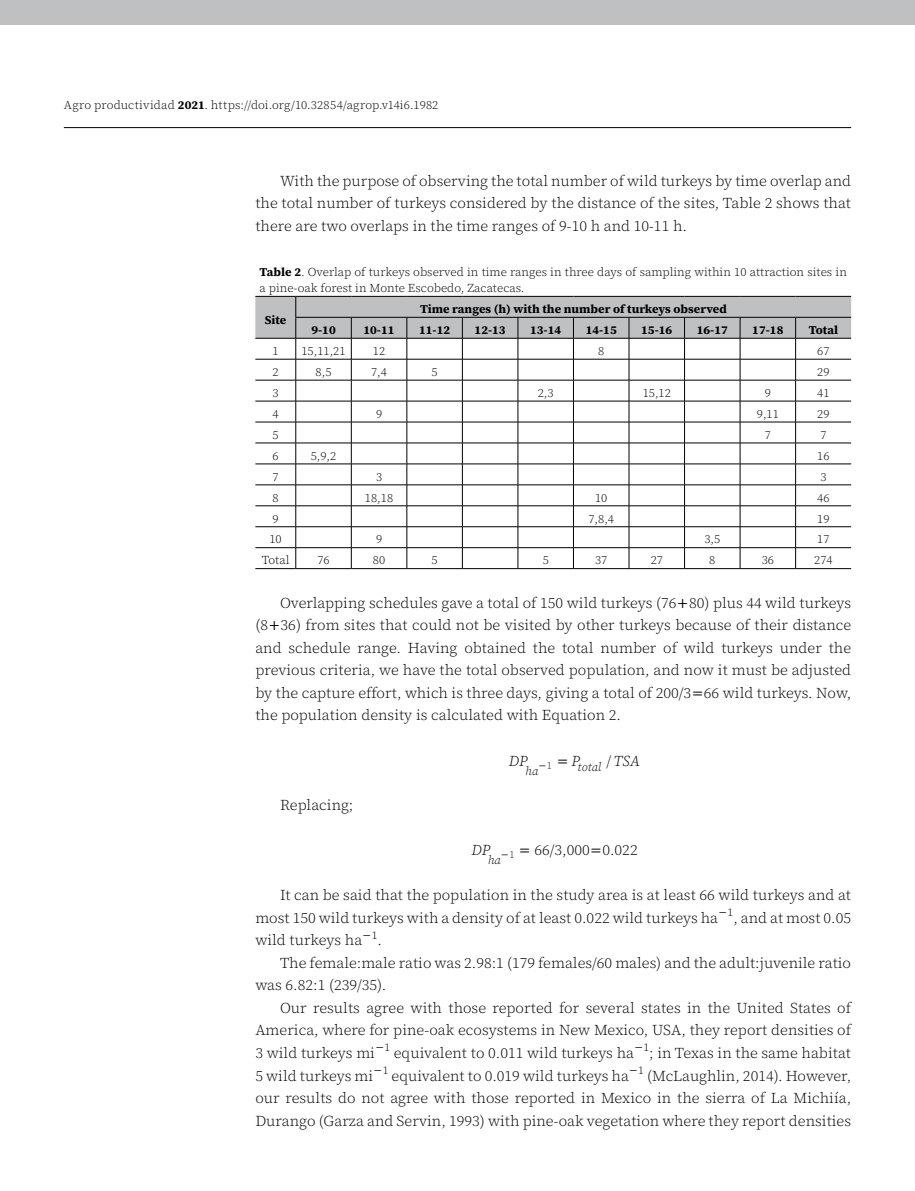
<style>
.page{position:relative;width:915px;height:1191px;background:#fff}
.page>*{position:absolute;margin:0;border:0;box-sizing:border-box;transform-origin:0 0}
.t1{font:300 15px/22.5px "Source Serif 4 Sm Text";color:#000;text-align:justify}
.t2{font:italic 300 15px "Source Serif 4 Sm Text";color:#000}
.t3{font:300 12px/16.2px "Source Serif 4 Sm Text";color:#000}
.t4{font:700 12px "Source Serif 4 Sm Text";color:#000}
.t5{font:italic 300 12px "Source Serif 4 Sm Text";color:#000}
.t6{font:300 11.25px "Source Serif 4 Sm Text";color:#000}
.t7{font:300 10.5px "Source Serif 4 Subhead";color:#000}
.s1{font-weight:700}
.s2{font-style:normal}
</style>
<div class="page">
<hr style="left:64px;top:127px;width:786px;height:1px;background:#000">
<div style="left:0;top:0;width:914px;height:24px;background:#bfc0c1"></div>
<svg style="left:255px;top:297px;width:595px;height:271px"></svg>
<hr style="left:255px;top:568px;width:41px;height:1px;background:#000">
<hr style="left:296px;top:568px;width:55px;height:1px;background:#000">
<hr style="left:351px;top:568px;width:55px;height:1px;background:#000">
<hr style="left:406px;top:568px;width:56px;height:1px;background:#000">
<hr style="left:462px;top:568px;width:55px;height:1px;background:#000">
<hr style="left:517px;top:568px;width:56px;height:1px;background:#000">
<hr style="left:573px;top:568px;width:55px;height:1px;background:#000">
<hr style="left:628px;top:568px;width:56px;height:1px;background:#000">
<hr style="left:684px;top:568px;width:55px;height:1px;background:#000">
<hr style="left:739px;top:568px;width:56px;height:1px;background:#000">
<hr style="left:795px;top:568px;width:55px;height:1px;background:#000">
<hr style="left:255px;top:296px;width:41px;height:1px;background:#000">
<hr style="left:296px;top:296px;width:55px;height:1px;background:#000">
<hr style="left:351px;top:296px;width:55px;height:1px;background:#000">
<hr style="left:406px;top:296px;width:56px;height:1px;background:#000">
<hr style="left:462px;top:296px;width:55px;height:1px;background:#000">
<hr style="left:517px;top:296px;width:56px;height:1px;background:#000">
<hr style="left:573px;top:296px;width:55px;height:1px;background:#000">
<hr style="left:628px;top:296px;width:56px;height:1px;background:#000">
<hr style="left:684px;top:296px;width:55px;height:1px;background:#000">
<hr style="left:739px;top:296px;width:56px;height:1px;background:#000">
<hr style="left:795px;top:296px;width:55px;height:1px;background:#000">
<p class="t3" style="left:64px;top:97px;width:376px">Agro productividad <span class="s1">2021</span>. https://doi.org/10.32854/agrop.v14i6.1982</p>
<p class="t1" style="left:255px;top:170px;width:597px;text-indent:25px">With the purpose of observing the total number of wild turkeys by time overlap and the total number of turkeys considered by the distance of the sites, Table 2 shows that there are two overlaps in the time ranges of 9-10 h and 10-11 h.</p>
<p class="t3" style="left:259px;top:264px;width:588px"><span class="s1">Table 2</span>. Overlap of turkeys observed in time ranges in three days of sampling within 10 attraction sites in a pine-oak forest in Monte Escobedo, Zacatecas.</p>
<p class="t4" style="left:264px;top:311px;width:23px">Site</p>
<p class="t4" style="left:420px;top:301px;width:308px">Time ranges (h) with the number of turkeys observed</p>
<p class="t4" style="left:311px;top:322px;width:26px">9-10</p>
<p class="t4" style="left:363px;top:322px;width:33px">10-11</p>
<p class="t4" style="left:419px;top:322px;width:33px">11-12</p>
<p class="t4" style="left:474px;top:322px;width:33px">12-13</p>
<p class="t4" style="left:530px;top:322px;width:33px">13-14</p>
<p class="t4" style="left:585px;top:322px;width:33px">14-15</p>
<p class="t4" style="left:641px;top:322px;width:33px">15-16</p>
<p class="t4" style="left:696px;top:322px;width:33px">16-17</p>
<p class="t4" style="left:752px;top:322px;width:33px">17-18</p>
<p class="t4" style="left:808px;top:322px;width:31px">Total</p>
<p class="t3" style="left:272px;top:343px;width:8px">1</p>
<p class="t3" style="left:301px;top:343px;width:46px">15,11,21</p>
<p class="t3" style="left:373px;top:343px;width:14px">12</p>
<p class="t3" style="left:598px;top:343px;width:8px">8</p>
<p class="t3" style="left:817px;top:343px;width:14px">67</p>
<p class="t3" style="left:272px;top:364px;width:8px">2</p>
<p class="t3" style="left:315px;top:364px;width:17px">8,5</p>
<p class="t3" style="left:371px;top:364px;width:17px">7,4</p>
<p class="t3" style="left:431px;top:364px;width:8px">5</p>
<p class="t3" style="left:817px;top:364px;width:14px">29</p>
<p class="t3" style="left:272px;top:385px;width:8px">3</p>
<p class="t3" style="left:537px;top:385px;width:17px">2,3</p>
<p class="t3" style="left:642px;top:385px;width:30px">15,12</p>
<p class="t3" style="left:764px;top:385px;width:8px">9</p>
<p class="t3" style="left:817px;top:385px;width:14px">41</p>
<p class="t3" style="left:272px;top:406px;width:8px">4</p>
<p class="t3" style="left:376px;top:406px;width:8px">9</p>
<p class="t3" style="left:756px;top:406px;width:24px">9,11</p>
<p class="t3" style="left:817px;top:406px;width:14px">29</p>
<p class="t3" style="left:272px;top:427px;width:8px">5</p>
<p class="t3" style="left:764px;top:427px;width:8px">7</p>
<p class="t3" style="left:820px;top:427px;width:8px">7</p>
<p class="t3" style="left:272px;top:448px;width:8px">6</p>
<p class="t3" style="left:310px;top:448px;width:27px">5,9,2</p>
<p class="t3" style="left:817px;top:448px;width:14px">16</p>
<p class="t3" style="left:272px;top:468px;width:8px">7</p>
<p class="t3" style="left:376px;top:468px;width:8px">3</p>
<p class="t3" style="left:820px;top:468px;width:8px">3</p>
<p class="t3" style="left:272px;top:489px;width:8px">8</p>
<p class="t3" style="left:365px;top:489px;width:30px">18,18</p>
<p class="t3" style="left:595px;top:489px;width:14px">10</p>
<p class="t3" style="left:817px;top:489px;width:14px">46</p>
<p class="t3" style="left:272px;top:510px;width:8px">9</p>
<p class="t3" style="left:588px;top:510px;width:27px">7,8,4</p>
<p class="t3" style="left:817px;top:510px;width:14px">19</p>
<p class="t3" style="left:269px;top:531px;width:14px">10</p>
<p class="t3" style="left:376px;top:531px;width:8px">9</p>
<p class="t3" style="left:704px;top:531px;width:17px">3,5</p>
<p class="t3" style="left:817px;top:531px;width:14px">17</p>
<p class="t3" style="left:261px;top:552px;width:29px">Total</p>
<p class="t3" style="left:317px;top:552px;width:14px">76</p>
<p class="t3" style="left:373px;top:552px;width:14px">80</p>
<p class="t3" style="left:431px;top:552px;width:8px">5</p>
<p class="t3" style="left:542px;top:552px;width:8px">5</p>
<p class="t3" style="left:595px;top:552px;width:14px">37</p>
<p class="t3" style="left:650px;top:552px;width:14px">27</p>
<p class="t3" style="left:709px;top:552px;width:8px">8</p>
<p class="t3" style="left:761px;top:552px;width:14px">36</p>
<p class="t3" style="left:813px;top:552px;width:20px">274</p>
<p class="t1" style="left:255px;top:591px;width:597px;text-indent:25px">Overlapping schedules gave a total of 150 wild turkeys (76 80) plus 44 wild turkeys (8 36) from sites that could not be visited by other turkeys because of their distance and schedule range. Having obtained the total number of wild turkeys under the previous criteria, we have the total observed population, and now it must be adjusted by the capture effort, which is three days, giving a total of 200/3 66 wild turkeys. Now, the population density is calculated with Equation 2.</p>
<p class="t2" style="left:606px;top:751px;width:35px"><span class="s2">/</span> TSA</p>
<p class="t2" style="left:509px;top:751px;width:20px">DP</p>
<p class="t2" style="left:571px;top:751px;width:10px">P</p>
<p class="t7" style="left:546px;top:759px;width:7px">1</p>
<p class="t5" style="left:577px;top:759px;width:25px">total</p>
<p class="t5" style="left:525px;top:763px;width:14px">ha</p>
<p class="t1" style="left:280px;top:794px;width:75px">Replacing;</p>
<p class="t2" style="left:471px;top:840px;width:20px">DP</p>
<p class="t7" style="left:509px;top:848px;width:7px">1</p>
<p class="t1" style="left:534px;top:839px;width:105px">66/3,000 0.022</p>
<p class="t1" style="left:255px;top:884px;width:597px;text-indent:25px">It can be said that the population in the study area is at least 66 wild turkeys and at most 150 wild turkeys with a density of at least 0.022 wild turkeys ha</p>
<p class="t5" style="left:488px;top:852px;width:14px">ha</p>
<p class="t6" style="left:727px;top:905px;width:7px">1</p>
<p class="t1" style="left:733px;top:906px;width:119px">, and at most 0.05</p>
<p class="t1" style="left:255px;top:929px;width:108px">wild turkeys ha</p>
<p class="t6" style="left:371px;top:927px;width:7px">1</p>
<p class="t1" style="left:377px;top:929px;width:6px">.</p>
<p class="t1" style="left:280px;top:951px;width:572px">The female:male ratio was 2.98:1 (179 females/60 males) and the adult:juvenile ratio</p>
<p class="t1" style="left:255px;top:974px;width:132px">was 6.82:1 (239/35).</p>
<p class="t1" style="left:280px;top:996px;width:572px">Our results agree with those reported for several states in the United States of</p>
<p class="t1" style="left:255px;top:1019px;width:597px">America, where for pine-oak ecosystems in New Mexico, USA, they report densities of</p>
<p class="t1" style="left:255px;top:1041px;width:121px">3 wild turkeys mi</p>
<p class="t6" style="left:384px;top:1040px;width:7px">1</p>
<p class="t1" style="left:394px;top:1041px;width:242px">equivalent to 0.011 wild turkeys ha</p>
<p class="t6" style="left:643px;top:1040px;width:7px">1</p>
<p class="t1" style="left:649px;top:1041px;width:203px">; in Texas in the same habitat</p>
<p class="t1" style="left:255px;top:1064px;width:119px">5 wild turkeys mi</p>
<p class="t6" style="left:382px;top:1062px;width:7px">1</p>
<p class="t1" style="left:391px;top:1064px;width:239px">equivalent to 0.019 wild turkeys ha</p>
<p class="t6" style="left:638px;top:1062px;width:7px">1</p>
<p class="t1" style="left:255px;top:1064px;width:597px;text-indent:391px">(McLaughlin, 2014). However, our results do not agree with those reported in Mexico in the sierra of La Michiía, Durango (Garza and Servin, 1993) with pine-oak vegetation where they report densities</p>
</div>
